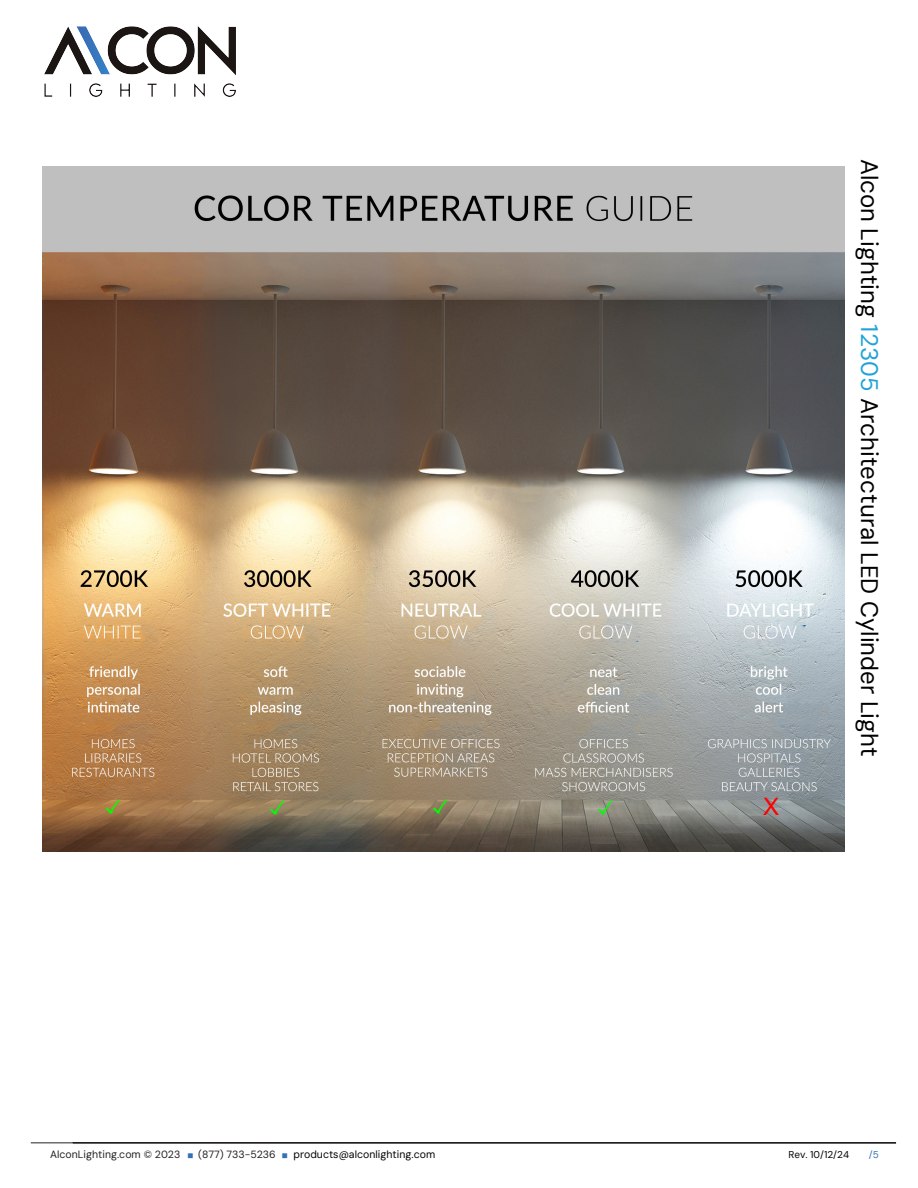
<style>
.page{position:relative;width:918px;height:1188px;background:#fff}
.page>*{position:absolute;margin:0;border:0;box-sizing:border-box;transform-origin:0 0}
.t1{font:24px "DM Sans 9 pt";color:#000}
.t2{font:24px "Koz Min Pr 6 N";color:#0f0}
.t3{font:24px "Arial";color:#f00}
.t4{font:10.5px "DM Sans 9 pt";color:#231f20}
.t5{font:9.9px "DM Sans 9 pt";color:#000}
.t6{font:9.9px "DM Sans 9 pt";color:#3470b6}
.s1{color:#21a3d8}
.s2{font-family:"Koz Min Pr 6 N";font-size:6px;color:#3470b6}
.s3{color:#fff}
.s4{color:#000}
</style>
<div class="page">
<img style="left:42px;top:166px;width:803px;height:686px">
<hr style="left:31px;top:1143px;width:865px;height:1px;background:#231f20">
<img style="left:45px;top:26px;width:191px;height:71px">
<h1 class="t2" style="left:101px;top:794px;width:25px">✓</h1>
<h1 class="t2" style="left:265px;top:795px;width:25px">✓</h1>
<h1 class="t2" style="left:428px;top:794px;width:25px">✓</h1>
<h1 class="t2" style="left:593px;top:795px;width:25px">✓</h1>
<h1 class="t3" style="left:763px;top:790px;width:18px">X</h1>
<h1 class="t1" style="left:884px;top:159px;width:600px;rotate:90deg">Alcon Lighting <span class="s1">12305</span> Architectural LED Cylinder Light</h1>
<p class="t4" style="left:50px;top:1148px;width:387px">AlconLighting.com © 2023 <span class="s2">■</span> <span class="s3">(</span> 877) 733-5236 <span class="s2">■</span> <span class="s4">products@alconlighting.com</span></p>
<p class="t5" style="left:788px;top:1148px;width:62px">Rev. 10/12/24</p>
<p class="t6" style="left:869px;top:1148px;width:11px">/5</p>
</div>
